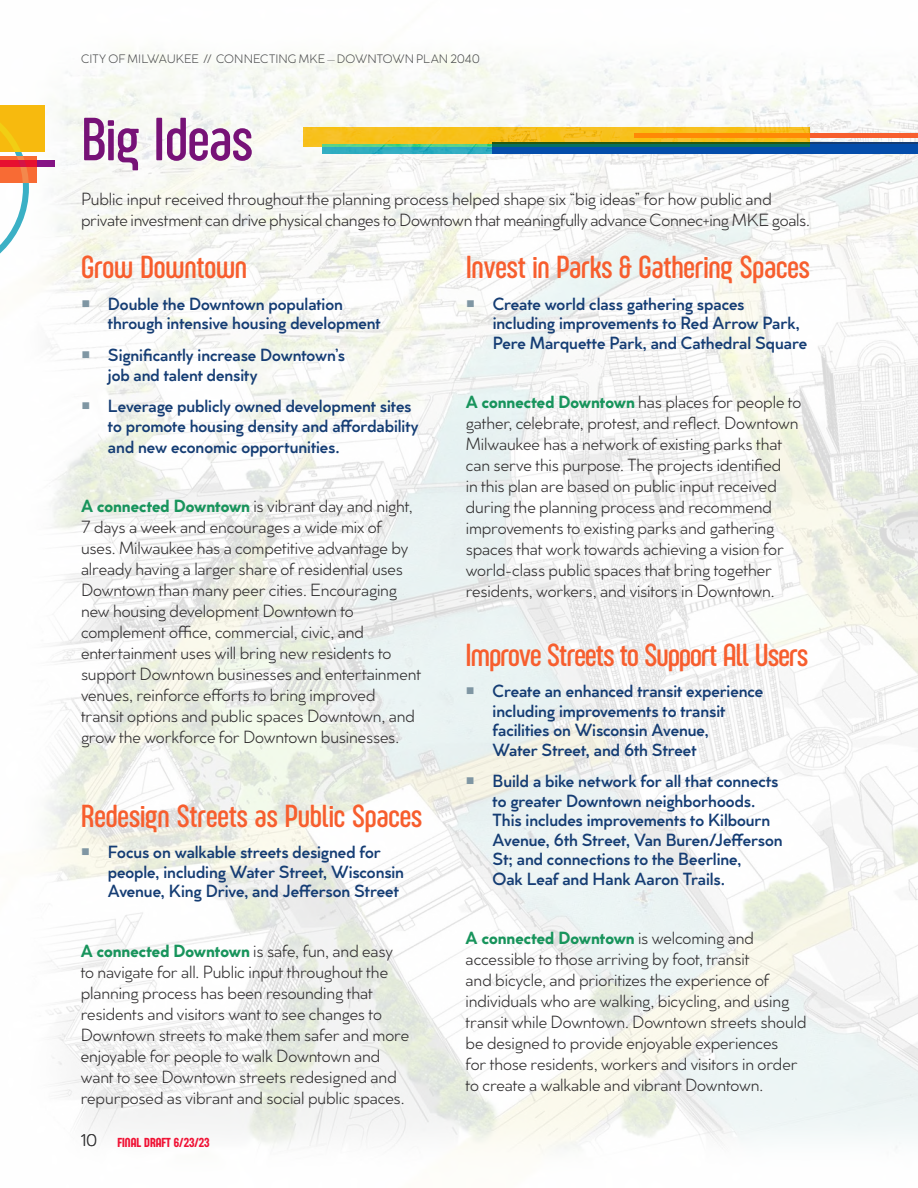
<style>
.page{position:relative;width:918px;height:1188px;background:#fff}
.page>*{position:absolute;margin:0;border:0;box-sizing:border-box;transform-origin:0 0}
.Header_-_Sections{font:300 63px "Sugo Pro Display";color:#771277}
.Header_-_level_1{font:300 33px "Sugo Pro Display";letter-spacing:-.005em;color:#f75e2e}
.Body_Text{font:300 17.25px/21px "Cocogoose Classic";letter-spacing:-.005em;color:#312f30}
.t1{font:500 17.25px/19.5px "Cocogoose Classic";letter-spacing:-.005em;color:#153d74}
._19_Body_Copy{font:300 17.25px/21.8px "Cocogoose Classic";letter-spacing:-.01em;color:#312f30}
.t2{font:13.5px "Sugo Pro Display";color:#f01134}
.t3{font:300 12px "Cocogoose Classic";letter-spacing:.005em;color:#4b4c4d}
.s1{font-weight:700;color:#18945c}
.s2{font-family:"Cocogoose Classic";font-weight:300;font-size:16.5px;color:#3e3e3f}
</style>
<div class="page">
<img style="left:29px;top:50px;width:889px;height:1105px">
<div style="left:0;top:106px;width:44px;height:46px;background:#f7ba0e"></div>
<div style="left:0;top:156px;width:37px;height:27px;background:#f86b34"></div>
<svg style="left:29px;top:160px;width:26px;height:6px"></svg>
<div style="left:493px;top:142px;width:425px;height:11px;background:#153d74"></div>
<div style="left:635px;top:133px;width:283px;height:5px;background:#f75e2e"></div>
<svg style="left:322px;top:144px;width:596px;height:10px;background:#0e65b0"></svg>
<svg style="left:303px;top:128px;width:507px;height:19px;background:#c9ad25"></svg>
<svg style="left:0;top:105px;width:29px;height:149px"></svg>
<svg style="left:82px;top:300px;width:7px;height:7px"></svg>
<svg style="left:82px;top:351px;width:7px;height:7px"></svg>
<svg style="left:82px;top:402px;width:7px;height:7px"></svg>
<svg style="left:467px;top:300px;width:7px;height:7px"></svg>
<svg style="left:82px;top:849px;width:7px;height:7px"></svg>
<svg style="left:467px;top:688px;width:7px;height:6px"></svg>
<svg style="left:467px;top:778px;width:7px;height:7px"></svg>
<p class="t3" style="left:81px;top:50px;width:400px">CITY OF MILWAUKEE // CONNECTING MKE – DOWNTOWN PLAN 2040</p>
<p class="Header_-_Sections" style="left:81px;top:104px;width:173px">Big Ideas</p>
<p class="_19_Body_Copy" style="left:81px;top:187px;width:730px">Public input received throughout the planning process helped shape six “big ideas” for how public and private investment can drive physical changes to Downtown that meaningfully advance Connec+ing MKE goals.</p>
<p class="Header_-_level_1" style="left:81px;top:249px;width:168px">Grow Downtown</p>
<p class="t1" style="left:108px;top:293px;width:274px">Double the Downtown population through intensive housing development</p>
<p class="t1" style="left:108px;top:344px;width:239px">Significantly increase Downtown’s job and talent density</p>
<p class="t1" style="left:108px;top:395px;width:312px;line-height:20.2px">Leverage publicly owned development sites to promote housing density and affordability and new economic opportunities.</p>
<p class="Body_Text" style="left:81px;top:495px;width:342px"><span class="s1">A connected Downtown</span> is vibrant day and night, 7 days a week and encourages a wide mix of<br>uses. Milwaukee has a competitive advantage by already having a larger share of residential uses Downtown than many peer cities. Encouraging new housing development Downtown to complement office, commercial, civic, and entertainment uses will bring new residents to support Downtown businesses and entertainment venues, reinforce efforts to bring improved transit options and public spaces Downtown, and grow the workforce for Downtown businesses.</p>
<p class="Header_-_level_1" style="left:81px;top:797px;width:343px">Redesign Streets as Public Spaces</p>
<p class="t1" style="left:108px;top:842px;width:298px">Focus on Walkable streets designed for people, including Water Street, Wisconsin<br>Avenue, King Drive, and Jefferson Street</p>
<p class="Body_Text" style="left:81px;top:940px;width:330px"><span class="s1">A connected Downtown</span> is safe, fun, and easy to navigate for all. Public input throughout the planning process has been resounding that residents and visitors want to see changes to Downtown streets to make them safer and more enjoyable for people to walk Downtown and want to see Downtown streets redesigned and repurposed as vibrant and social public spaces.</p>
<p class="t2" style="left:81px;top:1135px;width:130px"><span class="s2">10</span> FINAL DRAFT 6/23/23</p>
<p class="Header_-_level_1" style="left:466px;top:249px;width:346px">Invest in Parks &amp; Gathering Spaces</p>
<p class="t1" style="left:493px;top:293px;width:316px">Create world class gathering spaces including improvements to Red Arrow Park,<br>Pere Marquette Park, and Cathedral Square</p>
<p class="Body_Text" style="left:466px;top:391px;width:337px"><span class="s1">A connected Downtown</span> has places for people to gather, celebrate, protest, and reflect. Downtown Milwaukee has a network of existing parks that can serve this purpose. The projects identified<br>in this plan are based on public input received during the planning process and recommend improvements to existing parks and gathering spaces that work towards achieving a vision for world-class public spaces that bring together residents, workers, and visitors in Downtown.</p>
<p class="Header_-_level_1" style="left:466px;top:636px;width:344px">Improve Streets to Support All Users</p>
<p class="t1" style="left:493px;top:681px;width:272px">Create an enhanced transit experience including improvements to transit facilities on Wisconsin Avenue,<br>Water Street, and 6th Street</p>
<p class="t1" style="left:493px;top:771px;width:292px">Build a bike network for all that connects to greater Downtown neighborhoods.<br>This includes improvements to Kilbourn Avenue, 6th Street, Van Buren/Jefferson St; and connections to the Beerline,<br>Oak Leaf and Hank Aaron Trails.</p>
<p class="Body_Text" style="left:466px;top:927px;width:342px"><span class="s1">A connected Downtown</span> is welcoming and accessible to those arriving by foot, transit<br>and bicycle, and prioritizes the experience of individuals who are walking, bicycling, and using transit while Downtown. Downtown streets should be designed to provide enjoyable experiences<br>for those residents, workers and visitors in order to create a walkable and vibrant Downtown.</p>
</div>
